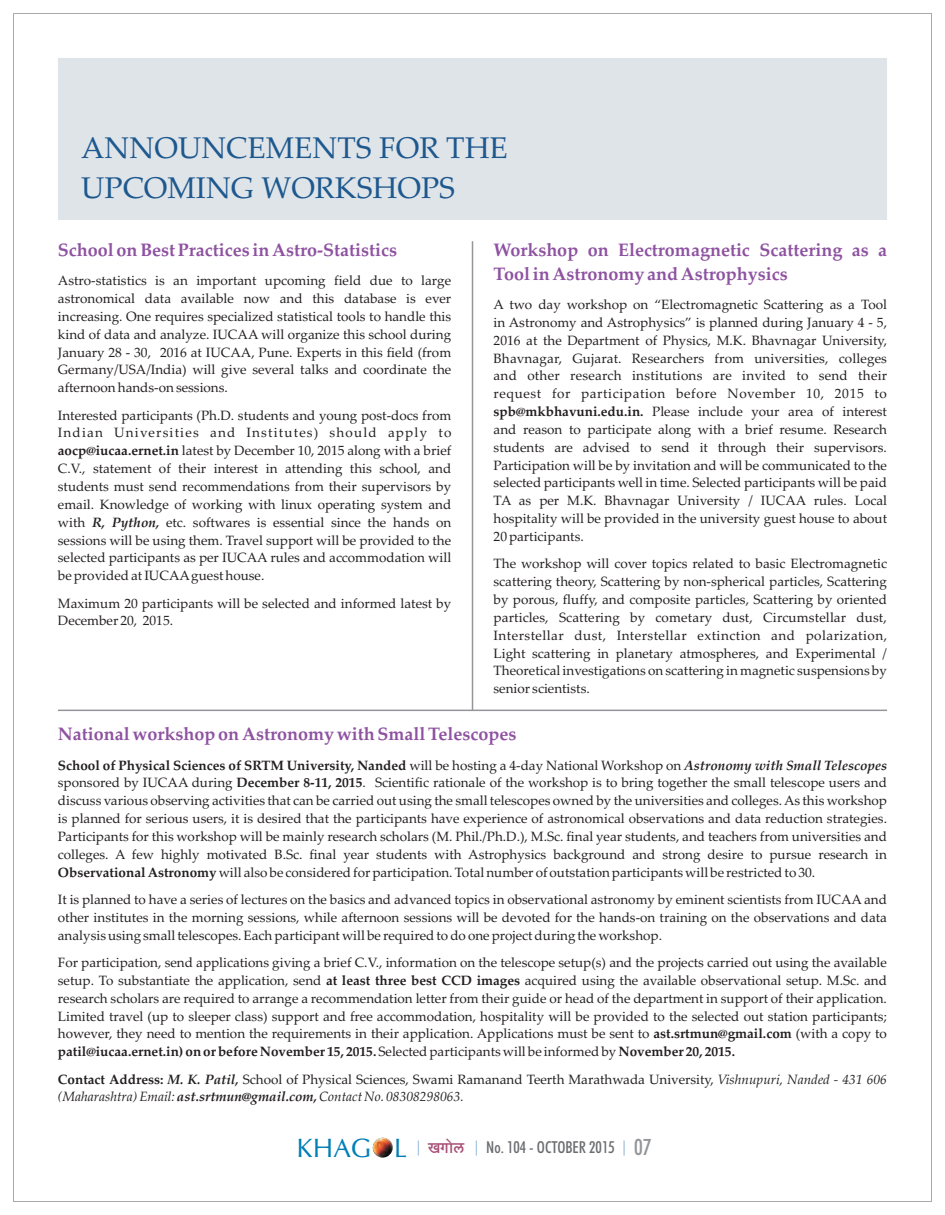
<style>
.page{position:relative;width:945px;height:1215px;background:#fff}
.page>*{position:absolute;margin:0;border:0;box-sizing:border-box;transform-origin:0 0}
.t1{font:30px/40.5px "Palatino Linotype";color:#1d588e}
.t2{font:700 18px/23.9px "Palatino Linotype";color:#8e52a1}
.t3{font:500 condensed 16.5px "Futura BT";color:#6c6d70}
.t4{font:13.5px/17.9px "Palatino Linotype";color:#231f20;text-align:justify}
.s1{font-weight:700}
.s2{font-weight:700;font-style:italic}
.s3{font-style:italic}
.s4{font-family:"CG Omega";font-weight:400;font-stretch:normal;font-size:26.55px;color:#037fb7}
.s5{font-size:15px;color:#89b1d5}
.s6{font-family:"SHREE DEV";font-weight:400;font-stretch:normal;font-size:19.5px;color:#a64c74}
.s7{font-size:22.5px;color:#939598}
</style>
<div class="page">
<hr style="left:58px;top:710px;width:829px;height:1px;background:#939598">
<hr style="left:472px;top:241px;width:1px;height:469px;background:#939598">
<div style="left:58px;top:58px;width:829px;height:162px;background:#dfe4e9"></div>
<img style="left:373px;top:1138px;width:20px;height:20px;border-radius:50%">
<h1 class="t1" style="left:81px;top:131px;width:428px">ANNOUNCEMENTS FOR THE<br>UPCOMING WORKSHOPS</h1>
<h2 class="t2" style="left:58px;top:240px;width:341px">School on Best Practices in Astro-Statistics</h2>
<p class="t4" style="left:58px;top:273px;width:395px">Astro-statistics is an important upcoming field due to large astronomical data available now and this database is ever increasing. One requires specialized statistical tools to handle this kind of data and analyze. IUCAA will organize this school during January 28 - 30, 2016 at IUCAA, Pune. Experts in this field (from Germany/USA/India) will give several talks and coordinate the afternoon hands-on sessions.</p>
<p class="t4" style="left:58px;top:408px;width:395px">Interested participants (Ph.D. students and young post-docs from Indian Universities and Institutes) should apply to <span class="s1">aocp@iucaa.ernet.in</span> latest by December 10, 2015 along with a brief C.V., statement of their interest in attending this school, and students must send recommendations from their supervisors by email. Knowledge of working with linux operating system and with <span class="s2">R, Python,</span> etc. softwares is essential since the hands on sessions will be using them. Travel support will be provided to the selected participants as per IUCAA rules and accommodation will be provided at IUCAA guest house.</p>
<p class="t4" style="left:58px;top:596px;width:395px">Maximum 20 participants will be selected and informed latest by<br>December 20, 2015.</p>
<h2 class="t2" style="left:494px;top:240px;width:395px">Workshop on Electromagnetic Scattering as a<br>Tool in Astronomy and Astrophysics</h2>
<p class="t4" style="left:494px;top:297px;width:395px">A two day workshop on “Electromagnetic Scattering as a Tool in Astronomy and Astrophysics” is planned during January 4 - 5, 2016 at the Department of Physics, M.K. Bhavnagar University, Bhavnagar, Gujarat. Researchers from universities, colleges and other research institutions are invited to send their request for participation before November 10, 2015 to <span class="s1">spb@mkbhavuni.edu.in.</span> Please include your area of interest and reason to participate along with a brief resume. Research students are advised to send it through their supervisors.<br>Participation will be by invitation and will be communicated to the selected participants well in time. Selected participants will be paid TA as per M.K. Bhavnagar University / IUCAA rules. Local hospitality will be provided in the university guest house to about 20 participants.</p>
<p class="t4" style="left:494px;top:556px;width:395px">The workshop will cover topics related to basic Electromagnetic scattering theory, Scattering by non-spherical particles, Scattering by porous, fluffy, and composite particles, Scattering by oriented particles, Scattering by cometary dust, Circumstellar dust, Interstellar dust, Interstellar extinction and polarization, Light scattering in planetary atmospheres, and Experimental / Theoretical investigations on scattering in magnetic suspensions by senior scientists.</p>
<h2 class="t2" style="left:58px;top:724px;width:460px">National workshop on Astronomy with Small Telescopes</h2>
<p class="t4" style="left:58px;top:758px;width:831px"><span class="s1">School of Physical Sciences of SRTM University, Nanded</span> will be hosting a 4-day National Workshop on <span class="s2">Astronomy with Small Telescopes </span>sponsored by IUCAA during <span class="s1">December 8-11, 2015</span>. Scientific rationale of the workshop is to bring together the small telescope users and discuss various observing activities that can be carried out using the small telescopes owned by the universities and colleges. As this workshop is planned for serious users, it is desired that the participants have experience of astronomical observations and data reduction strategies.<br>Participants for this workshop will be mainly research scholars (M. Phil./Ph.D.), M.Sc. final year students, and teachers from universities and colleges. A few highly motivated B.Sc. final year students with Astrophysics background and strong desire to pursue research in <span class="s1">Observational Astronomy</span> will also be considered for participation. Total number of outstation participants will be restricted to 30.</p>
<p class="t4" style="left:58px;top:892px;width:831px">It is planned to have a series of lectures on the basics and advanced topics in observational astronomy by eminent scientists from IUCAA and other institutes in the morning sessions, while afternoon sessions will be devoted for the hands-on training on the observations and data analysis using small telescopes. Each participant will be required to do one project during the workshop.</p>
<p class="t4" style="left:58px;top:955px;width:831px">For participation, send applications giving a brief C.V., information on the telescope setup(s) and the projects carried out using the available setup. To substantiate the application, send <span class="s1">at least three best CCD images</span> acquired using the available observational setup. M.Sc. and research scholars are required to arrange a recommendation letter from their guide or head of the department in support of their application.<br>Limited travel (up to sleeper class) support and free accommodation, hospitality will be provided to the selected out station participants; however, they need to mention the requirements in their application. Applications must be sent to <span class="s1">ast.srtmun@gmail.com</span> (with a copy to <span class="s1">patil@iucaa.ernet.in) on or before November 15, 2015.</span> Selected participants will be informed by <span class="s1">November 20, 2015.</span></p>
<p class="t4" style="left:58px;top:1072px;width:831px"><span class="s1">Contact Address:</span> <span class="s2">M. K. Patil,</span> School of Physical Sciences, Swami Ramanand Teerth Marathwada University, <span class="s3">Vishnupuri, Nanded - 431 606 (Maharashtra) Email:</span> <span class="s2">ast.srtmun@gmail.com,</span> <span class="s3">Contact No. 08308298063.</span></p>
<p class="t3" style="left:297px;top:1141px;width:356px"><span class="s4">KHAG L</span> <span class="s5">|</span> <span class="s6">IJmoc</span> <span class="s5">|</span> No. 104 - OCTOBER 2015 <span class="s5">|</span> <span class="s7">07</span></p>
</div>
